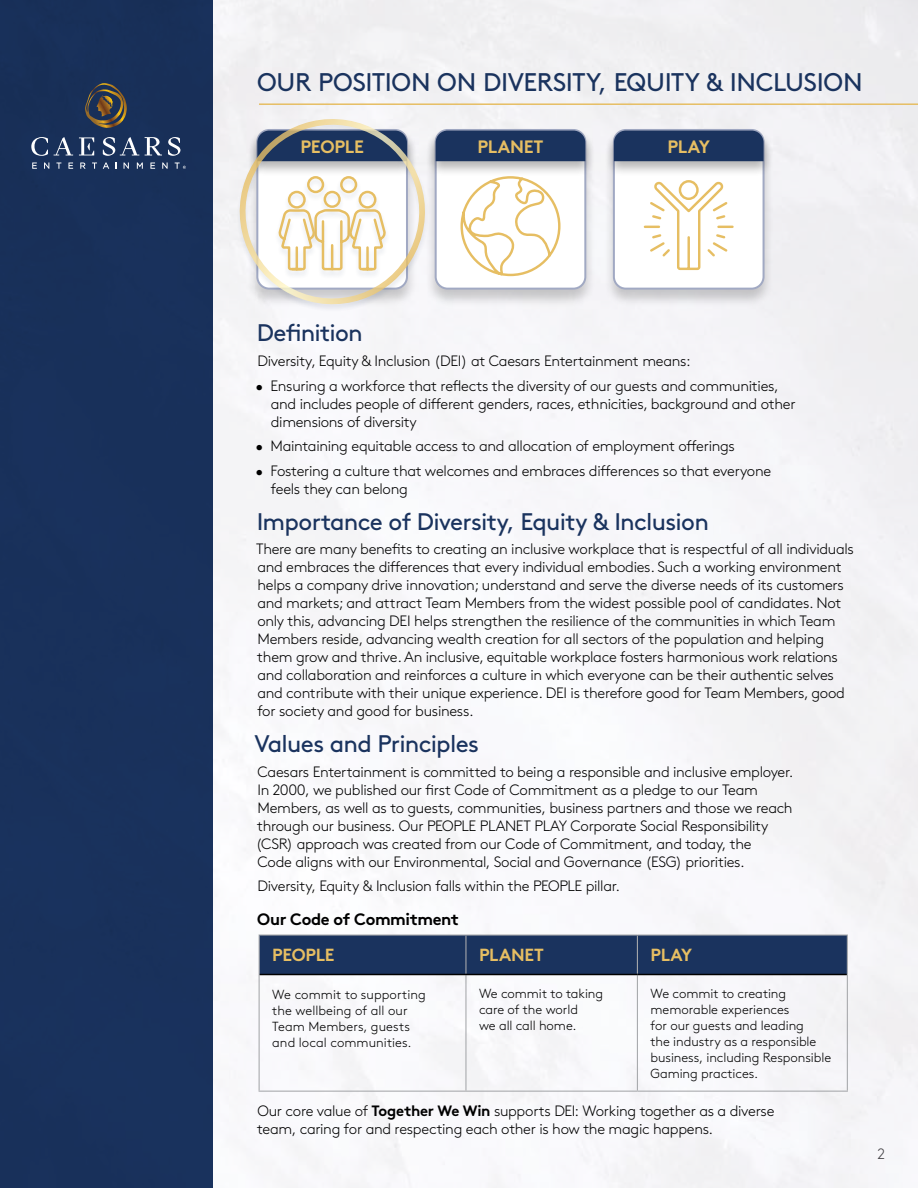
<style>
.page{position:relative;width:918px;height:1188px;background:#fff}
.page>*{position:absolute;margin:0;border:0;box-sizing:border-box;transform-origin:0 0}
.t1{font:25.5px "Brown Pro";letter-spacing:-.015em;color:#1a335e}
.t2{font:24px "Brown Pro";letter-spacing:-.03em;color:#1a335e}
.t3{font:700 17.85px "Brown Pro";letter-spacing:-.02em;color:#e6be63}
.t4{font:700 17.55px "Brown Pro";letter-spacing:-.015em;color:#e6be63}
.t5{font:700 16.5px "Brown Pro";letter-spacing:-.02em;color:#000}
.t6{font:300 15px/18px "Brown Pro";letter-spacing:-.02em;color:#000}
.t7{font:300 13.2px/16px "Brown Pro";color:#000}
.s1{font-weight:700}
</style>
<div class="page">
<div style="left:0;top:0;width:213px;height:1188px;background:#1a335e"></div>
<svg style="left:79px;top:137px;width:15px;height:18px"></svg>
<svg style="left:54px;top:137px;width:19px;height:18px"></svg>
<svg style="left:145px;top:137px;width:17px;height:18px"></svg>
<svg style="left:103px;top:137px;width:36px;height:19px"></svg>
<svg style="left:168px;top:137px;width:13px;height:19px"></svg>
<svg style="left:31px;top:137px;width:17px;height:19px"></svg>
<svg style="left:32px;top:163px;width:5px;height:6px"></svg>
<svg style="left:44px;top:163px;width:5px;height:6px"></svg>
<svg style="left:56px;top:163px;width:5px;height:6px"></svg>
<svg style="left:68px;top:163px;width:5px;height:6px"></svg>
<svg style="left:80px;top:163px;width:5px;height:6px"></svg>
<svg style="left:92px;top:163px;width:5px;height:6px"></svg>
<svg style="left:103px;top:162px;width:6px;height:7px"></svg>
<svg style="left:124px;top:163px;width:5px;height:6px"></svg>
<svg style="left:137px;top:163px;width:6px;height:6px"></svg>
<svg style="left:150px;top:163px;width:5px;height:6px"></svg>
<svg style="left:162px;top:163px;width:6px;height:6px"></svg>
<svg style="left:175px;top:163px;width:11px;height:6px"></svg>
<svg style="left:85px;top:83px;width:42px;height:45px"></svg>
<hr style="left:259px;top:103px;width:659px;height:2px;background:#e6be63">
<div style="left:260px;top:936px;width:587px;height:38px;background:#1a335e"></div>
<hr style="left:259px;top:934px;width:207px;height:2px;background:#a7a9ac">
<hr style="left:259px;top:936px;width:1px;height:39px;background:#a7a9ac">
<hr style="left:466px;top:934px;width:171px;height:2px;background:#a7a9ac">
<hr style="left:465px;top:936px;width:2px;height:38px;background:#a7a9ac">
<hr style="left:637px;top:934px;width:211px;height:2px;background:#a7a9ac">
<hr style="left:637px;top:936px;width:1px;height:38px;background:#a7a9ac">
<hr style="left:847px;top:936px;width:1px;height:39px;background:#a7a9ac">
<hr style="left:259px;top:975px;width:1px;height:116px;background:#a7a9ac">
<hr style="left:465px;top:975px;width:2px;height:116px;background:#a7a9ac">
<hr style="left:637px;top:975px;width:1px;height:116px;background:#a7a9ac">
<hr style="left:847px;top:975px;width:1px;height:116px;background:#a7a9ac">
<hr style="left:259px;top:1091px;width:207px;height:1px;background:#a7a9ac">
<hr style="left:466px;top:1091px;width:171px;height:1px;background:#a7a9ac">
<hr style="left:637px;top:1091px;width:211px;height:1px;background:#a7a9ac">
<hr style="left:260px;top:974px;width:206px;height:1px;background:#000">
<hr style="left:466px;top:974px;width:171px;height:1px;background:#000">
<hr style="left:637px;top:974px;width:210px;height:1px;background:#000">
<div style="left:425px;top:128px;width:171px;height:180px;background:#000;opacity:.2"></div>
<div style="left:436px;top:130px;width:149px;height:159px;background:#fff;border-radius:12px"></div>
<div style="left:435px;top:129px;width:151px;height:161px;border:2px solid #a1a9c3;border-radius:12px"></div>
<div style="left:603px;top:128px;width:171px;height:180px;background:#000;opacity:.2"></div>
<div style="left:614px;top:130px;width:150px;height:159px;background:#fff;border-radius:12px"></div>
<div style="left:613px;top:129px;width:152px;height:161px;border:2px solid #a1a9c3;border-radius:12px"></div>
<svg style="left:643px;top:180px;width:91px;height:91px"></svg>
<div style="left:679px;top:180px;width:20px;height:20px;border:2px solid #e6be63;border-radius:50%"></div>
<svg style="left:460px;top:177px;width:101px;height:100px"></svg>
<div style="left:426px;top:127px;width:169px;height:50px;background:#000;opacity:.3"></div>
<div style="left:443px;top:131px;width:142px;height:30px;background:#1a335e"></div>
<div style="left:604px;top:127px;width:169px;height:50px;background:#000;opacity:.3"></div>
<div style="left:614px;top:131px;width:150px;height:30px;background:#1a335e"></div>
<svg style="left:222px;top:101px;width:221px;height:213px"></svg>
<div style="left:303px;top:176px;width:25px;height:26px;background:#1a335e;opacity:.12"></div>
<div style="left:307px;top:176px;width:17px;height:17px;border:2px solid #e6be63;border-radius:50%"></div>
<div style="left:336px;top:176px;width:25px;height:26px;background:#1a335e;opacity:.12"></div>
<div style="left:340px;top:176px;width:17px;height:17px;border:2px solid #e6be63;border-radius:50%"></div>
<div style="left:310px;top:190px;width:45px;height:89px;background:#f7f8f9"></div>
<div style="left:274px;top:190px;width:45px;height:89px;background:#1a335e;opacity:.12"></div>
<div style="left:345px;top:190px;width:45px;height:89px;background:#1a335e;opacity:.12"></div>
<svg style="left:276px;top:190px;width:109px;height:82px"></svg>
<h1 class="t1" style="left:257px;top:63px;width:607px">OUR POSITION ON DIVERSITY, EQUITY &amp; INCLUSION</h1>
<p class="t3" style="left:300px;top:132px;width:65px">PEOPLE</p>
<p class="t3" style="left:477px;top:132px;width:68px">PLANET</p>
<p class="t3" style="left:668px;top:132px;width:44px">PLAY</p>
<h2 class="t2" style="left:257px;top:314px;width:108px">Definition</h2>
<p class="t6" style="left:257px;top:351px;width:435px">Diversity, Equity &amp; Inclusion (DEI) at Caesars Entertainment means:</p>
<p class="t6" style="left:271px;top:375px;width:526px;text-indent:-15px">• Ensuring a workforce that reflects the diversity of our guests and communities, and includes people of different genders, races, ethnicities, background and other dimensions of diversity</p>
<p class="t6" style="left:255px;top:436px;width:481px">• Maintaining equitable access to and allocation of employment offerings</p>
<p class="t6" style="left:271px;top:461px;width:502px;text-indent:-15px">• Fostering a culture that welcomes and embraces differences so that everyone feels they can belong</p>
<h2 class="t2" style="left:257px;top:503px;width:454px">Importance of Diversity, Equity &amp; Inclusion</h2>
<p class="t6" style="left:256px;top:539px;width:599px">There are many benefits to creating an inclusive workplace that is respectful of all individuals and embraces the differences that every individual embodies. Such a working environment helps a company drive innovation; understand and serve the diverse needs of its customers and markets; and attract Team Members from the widest possible pool of candidates. Not only this, advancing DEI helps strengthen the resilience of the communities in which Team Members reside, advancing wealth creation for all sectors of the population and helping them grow and thrive. An inclusive, equitable workplace fosters harmonious work relations and collaboration and reinforces a culture in which everyone can be their authentic selves and contribute with their unique experience. DEI is therefore good for Team Members, good for society and good for business.</p>
<h2 class="t2" style="left:255px;top:725px;width:226px">Values and Principles</h2>
<p class="t6" style="left:256px;top:761px;width:539px">Caesars Entertainment is committed to being a responsible and inclusive employer.<br>In 2000, we published our first Code of Commitment as a pledge to our Team Members, as well as to guests, communities, business partners and those we reach through our business. Our PEOPLE PLANET PLAY Corporate Social Responsibility (CSR) approach was created from our Code of Commitment, and today, the<br>Code aligns with our Environmental, Social and Governance (ESG) priorities.</p>
<p class="t6" style="left:258px;top:876px;width:364px">Diversity, Equity &amp; Inclusion falls within the PEOPLE pillar.</p>
<p class="t5" style="left:257px;top:906px;width:203px">Our Code of Commitment</p>
<p class="t4" style="left:272px;top:941px;width:64px">PEOPLE</p>
<p class="t4" style="left:479px;top:941px;width:66px">PLANET</p>
<p class="t4" style="left:651px;top:941px;width:43px">PLAY</p>
<p class="t7" style="left:272px;top:985px;width:155px">We commit to supporting the wellbeing of all our<br>Team Members, guests and local communities.</p>
<p class="t7" style="left:479px;top:984px;width:126px">We commit to taking care of the world<br>we all call home.</p>
<p class="t7" style="left:651px;top:984px;width:182px">We commit to creating memorable experiences<br>for our guests and leading<br>the industry as a responsible business, including Responsible<br>Gaming practices.</p>
<p class="t6" style="left:257px;top:1100px;width:519px">Our core value of <span class="s1">Together We Win</span> supports DEI: Working together as a diverse team, caring for and respecting each other is how the magic happens.</p>
<p class="t6" style="left:878px;top:1143px;width:9px">2</p>
</div>
